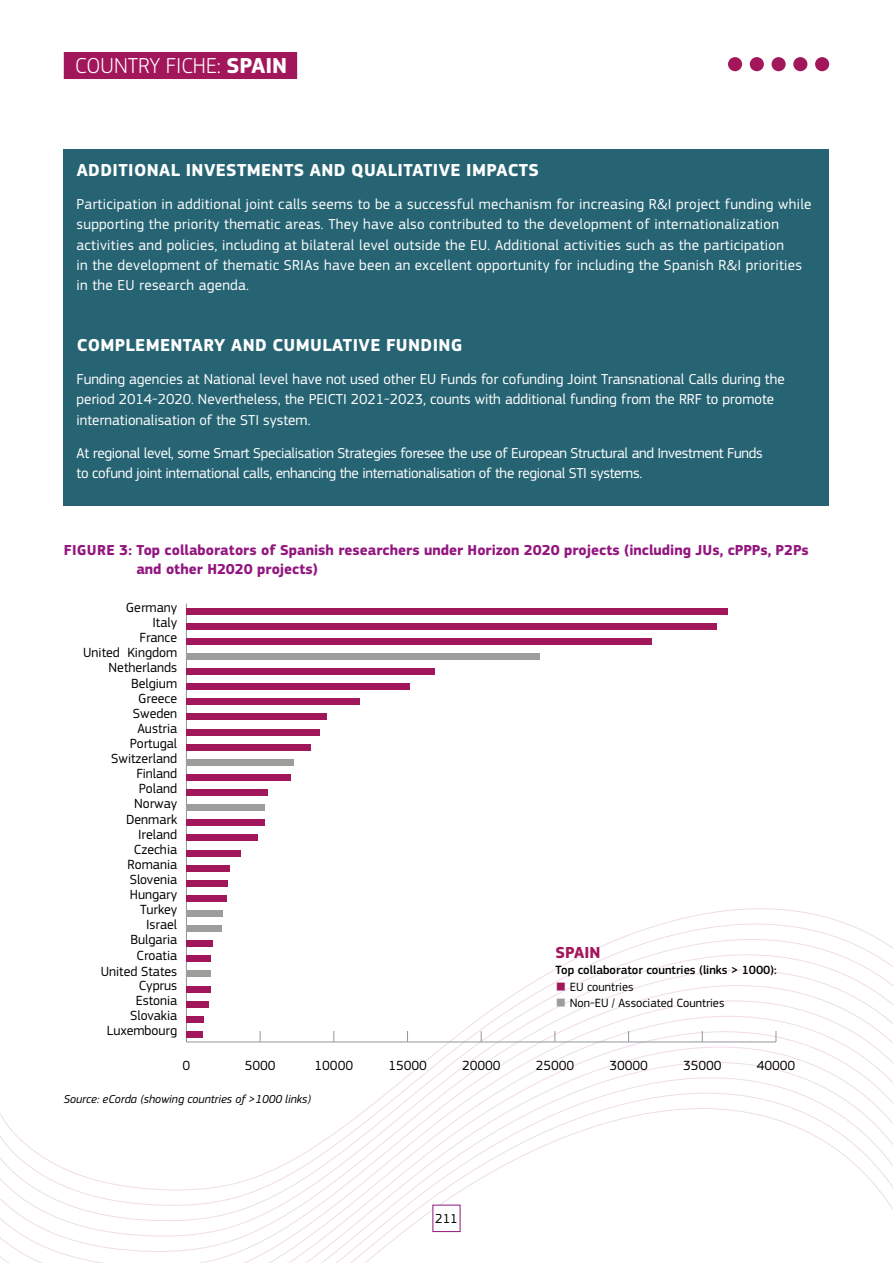
<style>
.page{position:relative;width:893px;height:1263px;background:#fff}
.page>*{position:absolute;margin:0;border:0;box-sizing:border-box;transform-origin:0 0}
.t1{font:300 22.5px "EC Square Sans Pro";color:#fff}
.t2{font:700 18px "EC Square Sans Pro";letter-spacing:.02em;color:#fff}
.t3{font:700 16.5px "EC Square Sans Pro";color:#a2165b}
.t4{font:15px/20.2px "EC Square Sans Pro";letter-spacing:.02em;color:#fff}
.t5{font:15px/20.2px "EC Square Sans Pro";color:#fff}
.t6{font:15px/20.2px "EC Square Sans Pro";letter-spacing:-.02em;color:#fff}
.t7{font:700 15px/19.5px "EC Square Sans Pro";color:#931680}
.t8{font:13.8px "EC Square Sans Pro";color:#000}
.t9{font:13.5px "EC Square Sans Pro";color:#000}
.t10{font:12.45px "EC Square Sans Pro";color:#000}
.t11{font:500 12.45px "EC Square Sans Pro";color:#000}
.t12{font:italic 12px "EC Square Sans Pro";color:#000}
.s1{font-weight:700}
.s2{font-weight:700;color:#a2165b}
.s3{color:#a2165b}
.s4{color:#9d9d9c}
</style>
<div class="page">
<svg style="left:0;top:908px;width:892px;height:355px"></svg>
<div style="left:815px;top:57px;width:14px;height:14px;background:#a2165b;border-radius:50%"></div>
<div style="left:793px;top:57px;width:14px;height:14px;background:#a2165b;border-radius:50%"></div>
<div style="left:771px;top:57px;width:15px;height:14px;background:#a2165b;border-radius:50%"></div>
<div style="left:750px;top:57px;width:14px;height:14px;background:#a2165b;border-radius:50%"></div>
<div style="left:728px;top:57px;width:14px;height:14px;background:#a2165b;border-radius:50%"></div>
<div style="left:433px;top:1205px;width:27px;height:26px;background:#fff"></div>
<div style="left:64px;top:150px;width:765px;height:356px;background:#276473"></div>
<hr style="left:186px;top:1041px;width:590px;height:1px;background:#949598">
<hr style="left:186px;top:604px;width:1px;height:438px;background:#949598">
<div style="left:186px;top:608px;width:542px;height:6px;background:#a2165b"></div>
<div style="left:186px;top:623px;width:530px;height:6px;background:#a2165b"></div>
<div style="left:186px;top:638px;width:466px;height:6px;background:#a2165b"></div>
<div style="left:186px;top:653px;width:354px;height:6px;background:#9d9d9c"></div>
<div style="left:186px;top:669px;width:248px;height:6px;background:#a2165b"></div>
<div style="left:186px;top:684px;width:224px;height:6px;background:#a2165b"></div>
<div style="left:186px;top:699px;width:174px;height:6px;background:#a2165b"></div>
<div style="left:186px;top:714px;width:141px;height:6px;background:#a2165b"></div>
<div style="left:186px;top:729px;width:134px;height:6px;background:#a2165b"></div>
<div style="left:186px;top:744px;width:125px;height:6px;background:#a2165b"></div>
<div style="left:186px;top:759px;width:108px;height:6px;background:#9d9d9c"></div>
<div style="left:186px;top:774px;width:105px;height:6px;background:#a2165b"></div>
<div style="left:186px;top:789px;width:82px;height:6px;background:#a2165b"></div>
<div style="left:186px;top:805px;width:79px;height:6px;background:#9d9d9c"></div>
<div style="left:186px;top:820px;width:79px;height:6px;background:#a2165b"></div>
<div style="left:186px;top:835px;width:72px;height:6px;background:#a2165b"></div>
<div style="left:186px;top:850px;width:55px;height:6px;background:#a2165b"></div>
<div style="left:186px;top:865px;width:44px;height:6px;background:#a2165b"></div>
<div style="left:186px;top:880px;width:42px;height:6px;background:#a2165b"></div>
<div style="left:186px;top:895px;width:41px;height:6px;background:#a2165b"></div>
<div style="left:186px;top:910px;width:37px;height:6px;background:#9d9d9c"></div>
<div style="left:186px;top:925px;width:36px;height:7px;background:#9d9d9c"></div>
<div style="left:186px;top:941px;width:26px;height:6px;background:#a2165b"></div>
<div style="left:186px;top:956px;width:25px;height:6px;background:#a2165b"></div>
<div style="left:186px;top:971px;width:25px;height:6px;background:#9d9d9c"></div>
<div style="left:186px;top:986px;width:25px;height:6px;background:#a2165b"></div>
<div style="left:186px;top:1001px;width:23px;height:6px;background:#a2165b"></div>
<div style="left:186px;top:1016px;width:18px;height:6px;background:#a2165b"></div>
<div style="left:186px;top:1031px;width:17px;height:6px;background:#a2165b"></div>
<div style="left:64px;top:52px;width:233px;height:27px;background:#a2165b"></div>
<h1 class="t1" style="left:75px;top:53px;width:224px">COUNTRY FICHE: <span class="s1">SPAIN</span><span class="s2">?</span></h1>
<p class="t2" style="left:77px;top:159px;width:464px">ADDITIONAL INVESTMENTS AND QUALITATIVE IMPACTS</p>
<p class="t4" style="left:77px;top:194px;width:736px">Participation in additional joint calls seems to be a successful mechanism for increasing R&amp;I project funding while supporting the priority thematic areas. They have also contributed to the development of internationalization activities and policies, including at bilateral level outside the EU. Additional activities such as the participation<br>in the development of thematic SRIAs have been an excellent opportunity for including the Spanish R&amp;I priorities in the EU research agenda.</p>
<p class="t2" style="left:77px;top:334px;width:387px">COMPLEMENTARY AND CUMULATIVE FUNDING</p>
<p class="t5" style="left:77px;top:369px;width:710px">Funding agencies at National level have not used other EU Funds for cofunding Joint Transnational Calls during the period 2014-2020. Nevertheless, the PEICTI 2021-2023, counts with additional funding from the RRF to promote internationalisation of the STI system.</p>
<p class="t6" style="left:77px;top:443px;width:687px">At regional level, some Smart Specialisation Strategies foresee the use of European Structural and Investment Funds to cofund joint international calls, enhancing the internationalisation of the regional STI systems.</p>
<p class="t7" style="left:136px;top:540px;width:674px;text-indent:-72px">FIGURE 3: Top collaborators of Spanish researchers under Horizon 2020 projects (including JUs, cPPPs, P2Ps and other H2020 projects)</p>
<p class="t8" style="left:126px;top:599px;width:53px">Germany</p>
<p class="t8" style="left:152px;top:614px;width:26px">Italy</p>
<p class="t8" style="left:140px;top:630px;width:39px">France</p>
<p class="t8" style="left:83px;top:645px;width:95px">United Kingdom</p>
<p class="t8" style="left:109px;top:660px;width:70px">Netherlands</p>
<p class="t8" style="left:131px;top:675px;width:48px">Belgium</p>
<p class="t8" style="left:138px;top:690px;width:40px">Greece</p>
<p class="t8" style="left:133px;top:705px;width:46px">Sweden</p>
<p class="t8" style="left:137px;top:720px;width:41px">Austria</p>
<p class="t8" style="left:130px;top:735px;width:49px">Portugal</p>
<p class="t8" style="left:111px;top:750px;width:67px">Switzerland</p>
<p class="t8" style="left:136px;top:766px;width:42px">Finland</p>
<p class="t8" style="left:139px;top:781px;width:40px">Poland</p>
<p class="t8" style="left:134px;top:796px;width:45px">Norway</p>
<p class="t8" style="left:126px;top:811px;width:53px">Denmark</p>
<p class="t8" style="left:138px;top:826px;width:41px">Ireland</p>
<p class="t8" style="left:134px;top:841px;width:45px">Czechia</p>
<p class="t8" style="left:128px;top:856px;width:51px">Romania</p>
<p class="t8" style="left:130px;top:871px;width:49px">Slovenia</p>
<p class="t8" style="left:130px;top:886px;width:49px">Hungary</p>
<p class="t8" style="left:140px;top:902px;width:39px">Turkey</p>
<p class="t8" style="left:146px;top:917px;width:33px">Israel</p>
<p class="t8" style="left:130px;top:932px;width:48px">Bulgaria</p>
<p class="t8" style="left:137px;top:947px;width:42px">Croatia</p>
<p class="t8" style="left:101px;top:963px;width:78px">United States</p>
<p class="t8" style="left:139px;top:977px;width:40px">Cyprus</p>
<p class="t8" style="left:136px;top:992px;width:43px">Estonia</p>
<p class="t8" style="left:130px;top:1007px;width:49px">Slovakia</p>
<p class="t8" style="left:107px;top:1022px;width:72px">Luxembourg</p>
<p class="t3" style="left:556px;top:942px;width:46px">SPAIN</p>
<p class="t11" style="left:556px;top:963px;width:223px">Top collaborator countries (links &gt; 1000):</p>
<p class="t10" style="left:556px;top:979px;width:79px"><span class="s3">■</span> EU countries</p>
<p class="t10" style="left:556px;top:996px;width:170px"><span class="s4">■</span> Non-EU / Associated Countries</p>
<p class="t8" style="left:183px;top:1057px;width:9px">0</p>
<p class="t8" style="left:245px;top:1057px;width:32px">5000</p>
<p class="t8" style="left:315px;top:1057px;width:40px">10000</p>
<p class="t8" style="left:388px;top:1057px;width:40px">15000</p>
<p class="t8" style="left:462px;top:1057px;width:40px">20000</p>
<p class="t8" style="left:536px;top:1057px;width:40px">25000</p>
<p class="t8" style="left:609px;top:1057px;width:40px">30000</p>
<p class="t8" style="left:683px;top:1057px;width:40px">35000</p>
<p class="t8" style="left:757px;top:1057px;width:40px">40000</p>
<p class="t12" style="left:64px;top:1092px;width:249px">Source: eCorda (showing countries of &gt;1000 links)</p>
<p class="t9" style="left:435px;top:1211px;width:24px">211</p>
</div>
